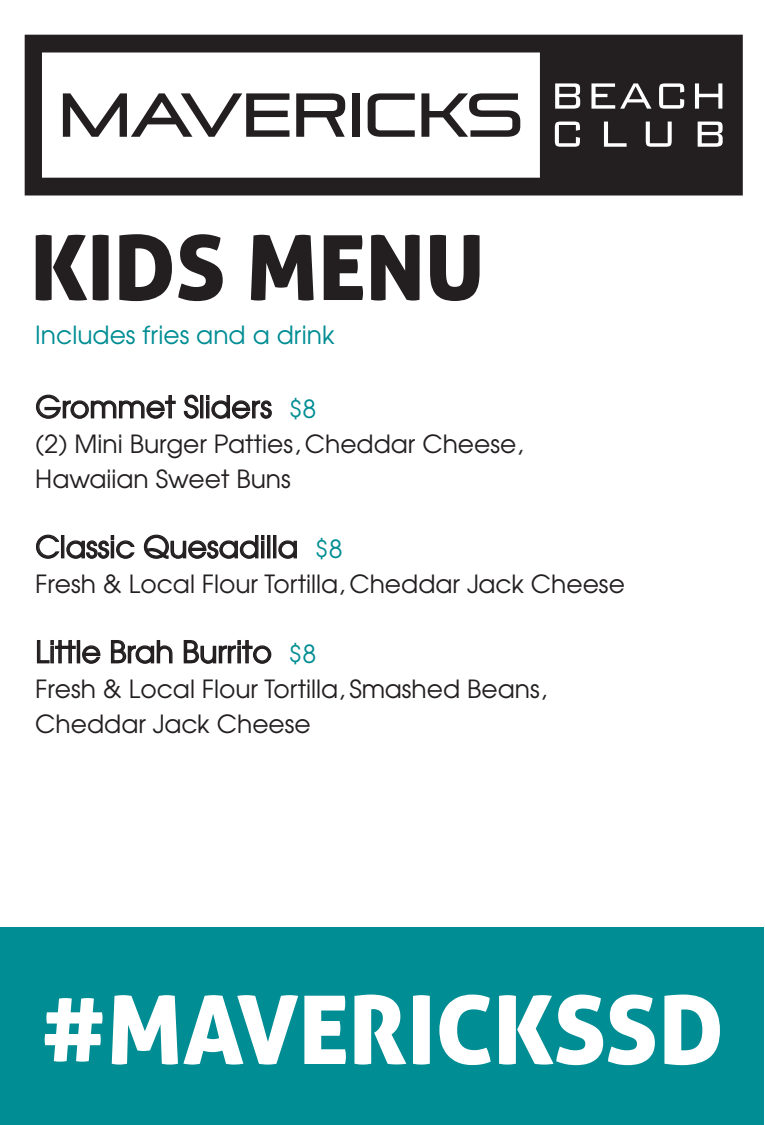
<style>
.page{position:relative;width:765px;height:1125px;background:#fff}
.page>*{position:absolute;margin:0;border:0;box-sizing:border-box;transform-origin:0 0}
.t1{font:95px "Aller Display";color:#fff}
.t2{font:90px "Aller Display";color:#231f20}
.t3{font:30px "Avant Garde";color:#231f20}
.t4{font:25px "Avant Garde";color:#231f20}
.t5{font:25px "Avant Garde";color:#008d93}
.s1{font-size:25px;color:#008d93}
</style>
<div class="page">
<svg style="left:36px;top:394px;width:140px;height:25px"></svg>
<svg style="left:183px;top:394px;width:16px;height:25px"></svg>
<div style="left:200px;top:395px;width:3px;height:23px;border:1px solid #231f20"></div>
<svg style="left:206px;top:395px;width:66px;height:24px"></svg>
<svg style="left:36px;top:534px;width:24px;height:25px"></svg>
<div style="left:61px;top:535px;width:3px;height:23px;border:1px solid #231f20"></div>
<svg style="left:66px;top:535px;width:69px;height:24px"></svg>
<svg style="left:143px;top:534px;width:121px;height:25px"></svg>
<div style="left:267px;top:535px;width:3px;height:23px;border:1px solid #231f20"></div>
<div style="left:273px;top:535px;width:3px;height:23px;border:1px solid #231f20"></div>
<svg style="left:278px;top:540px;width:19px;height:19px"></svg>
<svg style="left:36px;top:640px;width:40px;height:24px"></svg>
<div style="left:77px;top:640px;width:3px;height:23px;border:1px solid #231f20"></div>
<svg style="left:82px;top:645px;width:19px;height:19px"></svg>
<svg style="left:111px;top:640px;width:62px;height:24px"></svg>
<svg style="left:183px;top:640px;width:89px;height:24px"></svg>
<div style="left:0;top:927px;width:764px;height:198px;background:#008d93"></div>
<svg style="left:25px;top:35px;width:718px;height:161px"></svg>
<svg style="left:555px;top:83px;width:25px;height:26px"></svg>
<svg style="left:591px;top:83px;width:61px;height:26px"></svg>
<svg style="left:659px;top:83px;width:25px;height:26px"></svg>
<svg style="left:695px;top:83px;width:27px;height:26px"></svg>
<svg style="left:555px;top:122px;width:25px;height:25px"></svg>
<svg style="left:604px;top:122px;width:23px;height:25px"></svg>
<svg style="left:646px;top:122px;width:26px;height:25px"></svg>
<svg style="left:698px;top:122px;width:25px;height:25px"></svg>
<p class="t2" style="left:30px;top:211px;width:456px">KIDS MENU</p>
<p class="t5" style="left:35px;top:319px;width:301px">Includes fries and a drink</p>
<p class="t3" style="left:35px;top:388px;width:283px">Grommet Sliders <span class="s1">$8</span></p>
<p class="t4" style="left:35px;top:428px;width:490px">(2) Mini Burger Patties, Cheddar Cheese,</p>
<p class="t4" style="left:35px;top:463px;width:257px">Hawaiian Sweet Buns</p>
<p class="t3" style="left:35px;top:528px;width:309px">Classic Quesadilla <span class="s1">$8</span></p>
<p class="t4" style="left:35px;top:568px;width:591px">Fresh &amp; Local Flour Tortilla, Cheddar Jack Cheese</p>
<p class="t3" style="left:35px;top:633px;width:283px">Little Brah Burrito <span class="s1">$8</span></p>
<p class="t4" style="left:35px;top:673px;width:513px">Fresh &amp; Local Flour Tortilla, Smashed Beans,</p>
<p class="t4" style="left:35px;top:708px;width:277px">Cheddar Jack Cheese</p>
<p class="t1" style="left:40px;top:970px;width:685px">#MAVERICKSSD</p>
</div>
